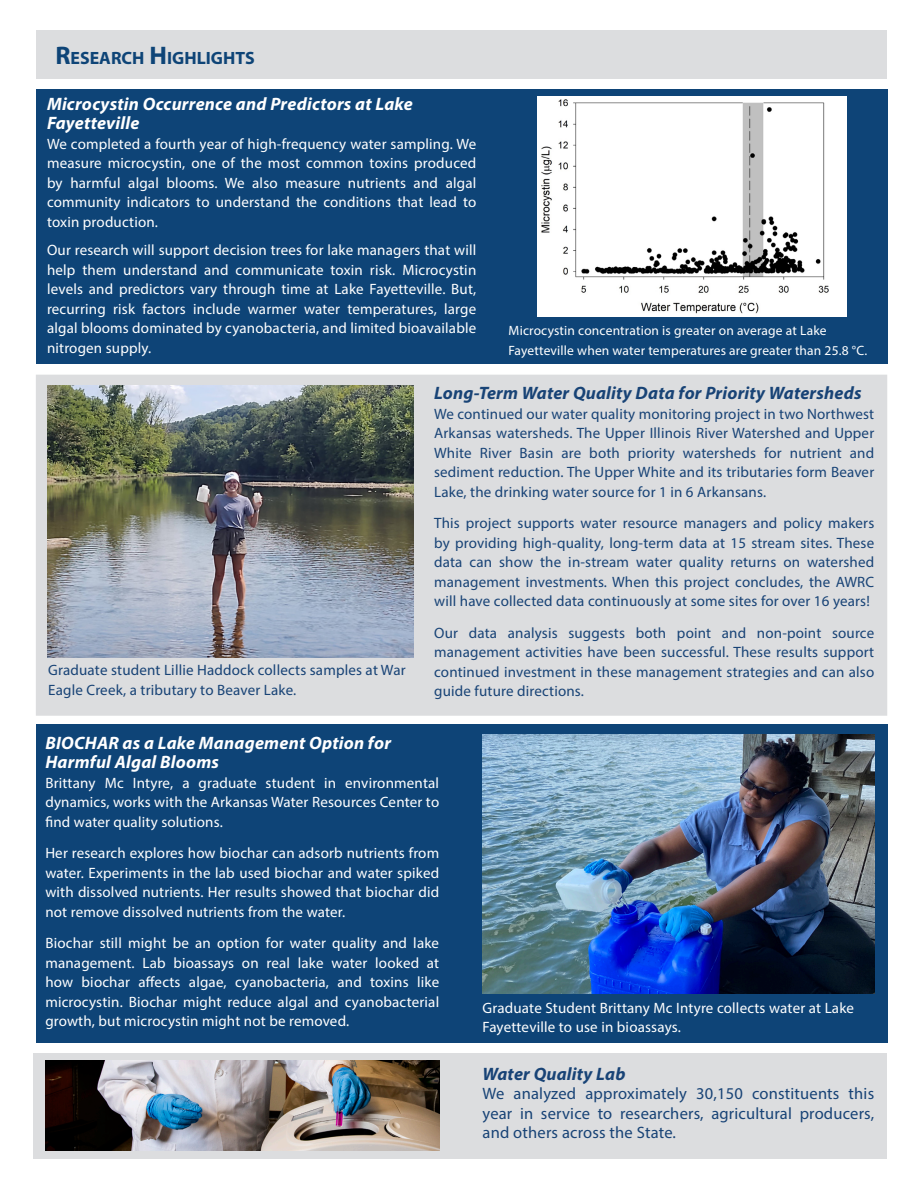
<style>
.page{position:relative;width:918px;height:1188px;background:#fff}
.page>*{position:absolute;margin:0;border:0;box-sizing:border-box;transform-origin:0 0}
.t1{font:italic 700 18px/19.5px "Myriad Pro";letter-spacing:.01em;color:#fff}
.t2{font:italic 700 18px "Myriad Pro";letter-spacing:.01em;color:#184376}
.t3{font:700 17.85px "Myriad Pro";color:#0e4477}
.t4{font:16.5px/19.5px "Myriad Pro";letter-spacing:.01em;color:#184376;text-align:justify}
.t5{font:15px/19.5px "Myriad Pro";letter-spacing:.01em;color:#fff;text-align:justify}
.t6{font:15px/19.5px "Myriad Pro";letter-spacing:.01em;color:#184376;text-align:justify}
.t7{font:13.5px/19.5px "Myriad Pro";letter-spacing:.01em;color:#fff}
.s1{font-size:25.5px}
</style>
<div class="page">
<div style="left:33px;top:1053px;width:854px;height:105px;background:#dcdddf"></div>
<div style="left:36px;top:725px;width:851px;height:318px;background:#0e4477"></div>
<div style="left:36px;top:375px;width:851px;height:341px;background:#dcdddf"></div>
<div style="left:36px;top:89px;width:851px;height:275px;background:#0e4477"></div>
<div style="left:36px;top:31px;width:850px;height:48px;background:#dcdddf"></div>
<img style="left:483px;top:734px;width:391px;height:260px">
<img style="left:45px;top:1061px;width:394px;height:90px">
<img style="left:47px;top:386px;width:366px;height:272px">
<img style="left:537px;top:96px;width:310px;height:221px">
<p class="t3" style="left:55px;top:46px;width:201px"><span class="s1">R</span>ESEARCH <span class="s1">H</span> IGHLIGHTS</p>
<p class="t1" style="left:47px;top:93px;width:367px">Microcystin Occurrence and Predictors at Lake<br>Fayetteville</p>
<p class="t5" style="left:47px;top:134px;width:431px">We completed a fourth year of high-frequency water sampling. We measure microcystin, one of the most common toxins produced by harmful algal blooms. We also measure nutrients and algal community indicators to understand the conditions that lead to toxin production.</p>
<p class="t5" style="left:47px;top:240px;width:431px">Our research will support decision trees for lake managers that will help them understand and communicate toxin risk. Microcystin levels and predictors vary through time at Lake Fayetteville. But, recurring risk factors include warmer water temperatures, large algal blooms dominated by cyanobacteria, and limited bioavailable nitrogen supply.</p>
<p class="t2" style="left:434px;top:381px;width:429px">Long-Term Water Quality Data for Priority Watersheds</p>
<p class="t6" style="left:434px;top:404px;width:442px">We continued our water quality monitoring project in two Northwest Arkansas watersheds. The Upper Illinois River Watershed and Upper White River Basin are both priority watersheds for nutrient and sediment reduction. The Upper White and its tributaries form Beaver Lake, the drinking water source for 1 in 6 Arkansans.</p>
<p class="t6" style="left:434px;top:513px;width:442px">This project supports water resource managers and policy makers by providing high-quality, long-term data at 15 stream sites. These data can show the in-stream water quality returns on watershed management investments. When this project concludes, the AWRC will have collected data continuously at some sites for over 16 years!</p>
<p class="t6" style="left:434px;top:623px;width:442px">Our data analysis suggests both point and non-point source management activities have been successful. These results support continued investment in these management strategies and can also guide future directions.</p>
<p class="t1" style="left:45px;top:733px;width:347px">BIOCHAR as a Lake Management Option for</p>
<p class="t1" style="left:45px;top:752px;width:175px">Harmful Algal Blooms</p>
<p class="t5" style="left:45px;top:773px;width:395px">Brittany Mc Intyre, a graduate student in environmental dynamics, works with the Arkansas Water Resources Center to find water quality solutions.</p>
<p class="t5" style="left:45px;top:843px;width:395px">Her research explores how biochar can adsorb nutrients from water. Experiments in the lab used biochar and water spiked with dissolved nutrients. Her results showed that biochar did not remove dissolved nutrients from the water.</p>
<p class="t5" style="left:45px;top:933px;width:395px">Biochar still might be an option for water quality and lake management. Lab bioassays on real lake water looked at how biochar affects algae, cyanobacteria, and toxins like microcystin. Biochar might reduce algal and cyanobacterial growth, but microcystin might not be removed.</p>
<p class="t2" style="left:483px;top:1062px;width:144px">Water Quality Lab</p>
<p class="t4" style="left:483px;top:1084px;width:393px">We analyzed approximately 30,150 constituents this year in service to researchers, agricultural producers, and others across the State.</p>
<p class="t7" style="left:509px;top:321px;width:360px">Microcystin concentration is greater on average at Lake<br>Fayetteville when water temperatures are greater than 25.8 °C.</p>
<p class="t6" style="left:48px;top:660px;width:359px">Graduate student Lillie Haddock collects samples at War<br>Eagle Creek, a tributary to Beaver Lake.</p>
<p class="t5" style="left:483px;top:998px;width:373px">Graduate Student Brittany Mc Intyre collects water at Lake<br>Fayetteville to use in bioassays.</p>
</div>
